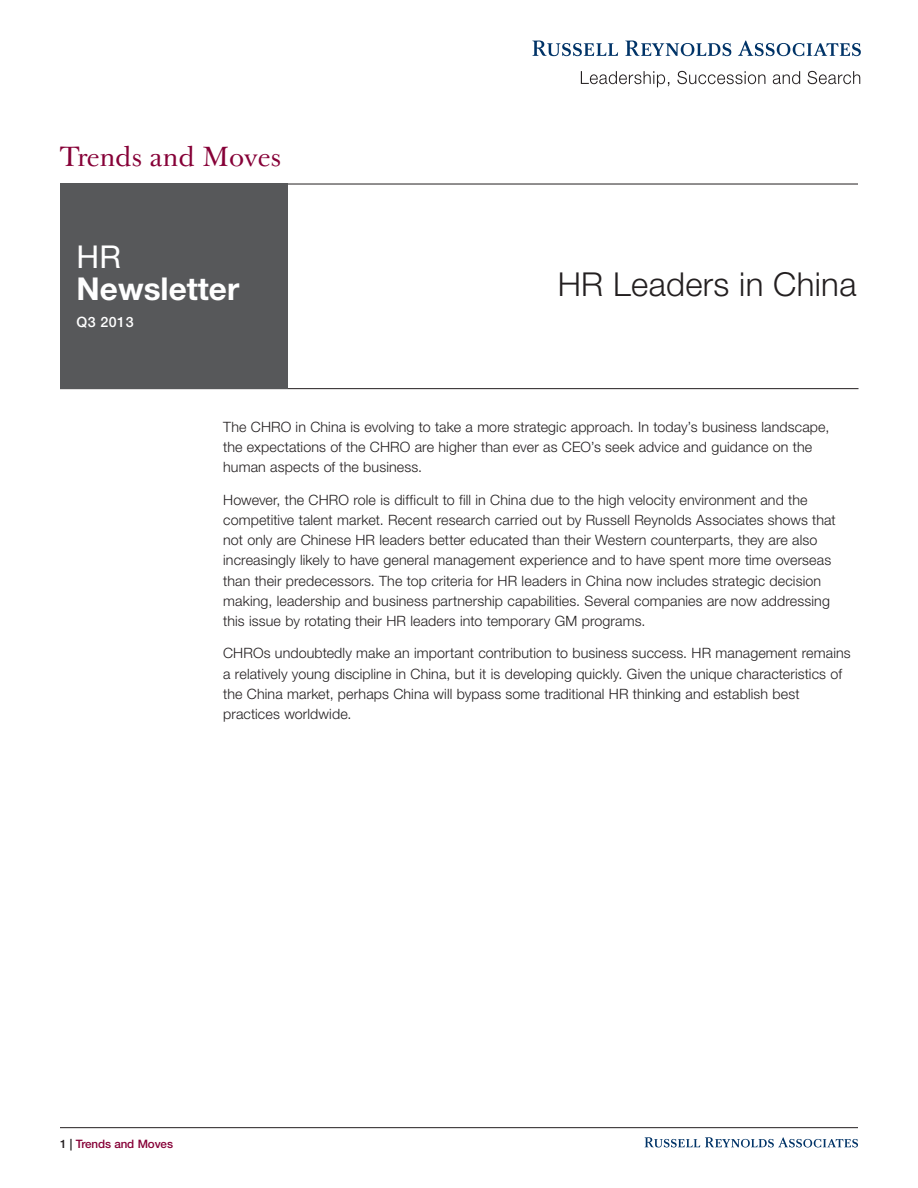
<style>
.page{position:relative;width:918px;height:1188px;background:#fff}
.page>*{position:absolute;margin:0;border:0;box-sizing:border-box;transform-origin:0 0}
.Over_Head{font:300 33px "Helvetica Neue LT Std";letter-spacing:.01em;color:#231f20}
.t1{font:700 31.5px/31.5px "Helvetica Neue LT Std";color:#fff}
.t2{font:27px "Baskerville 120 Pro";color:#860037}
.t3{font:300 14.25px/20.2px "Helvetica Neue LT Std";letter-spacing:.01em;color:#231f20}
.t4{font:500 14.25px "Helvetica Neue LT Std";letter-spacing:.03em;color:#fff}
.t5{font:500 11.7px "Helvetica Neue LT Std";letter-spacing:-.01em;color:#860037}
.s1{font-weight:400}
.s2{color:#231f20}
</style>
<div class="page">
<hr style="left:60px;top:1127px;width:798px;height:1px;background:#231f20">
<svg style="left:645px;top:1137px;width:213px;height:11px"></svg>
<hr style="left:60px;top:184px;width:798px;height:1px;background:#231f20">
<svg style="left:532px;top:41px;width:86px;height:15px"></svg>
<svg style="left:625px;top:41px;width:106px;height:15px"></svg>
<svg style="left:738px;top:41px;width:123px;height:15px"></svg>
<svg style="left:581px;top:71px;width:279px;height:16px"></svg>
<hr style="left:60px;top:388px;width:799px;height:1px;background:#231f20">
<div style="left:60px;top:184px;width:228px;height:205px;background:#57585a"></div>
<h3 class="t2" style="left:60px;top:139px;width:223px">Trends and Moves</h3>
<p class="t1" style="left:77px;top:241px;width:164px"><span class="s1">HR<br></span>Newsletter</p>
<p class="t4" style="left:77px;top:313px;width:58px">Q3 2013</p>
<p class="Over_Head" style="left:558px;top:264px;width:300px">HR Leaders in China</p>
<p class="t3" style="left:223px;top:416px;width:608px">The CHRO in China is evolving to take a more strategic approach. In today’s business landscape, the expectations of the CHRO are higher than ever as CEO’s seek advice and guidance on the human aspects of the business.</p>
<p class="t3" style="left:223px;top:489px;width:614px">However, the CHRO role is difficult to fill in China due to the high velocity environment and the competitive talent market. Recent research carried out by Russell Reynolds Associates shows that not only are Chinese HR leaders better educated than their Western counterparts, they are also increasingly likely to have general management experience and to have spent more time overseas than their predecessors. The top criteria for HR leaders in China now includes strategic decision making, leadership and business partnership capabilities. Several companies are now addressing this issue by rotating their HR leaders into temporary GM programs.</p>
<p class="t3" style="left:223px;top:643px;width:629px">CHROs undoubtedly make an important contribution to business success. HR management remains a relatively young discipline in China, but it is developing quickly. Given the unique characteristics of the China market, perhaps China will bypass some traditional HR thinking and establish best practices worldwide.</p>
<p class="t5" style="left:60px;top:1136px;width:115px"><span class="s2">1 |</span> Trends and Moves</p>
</div>
